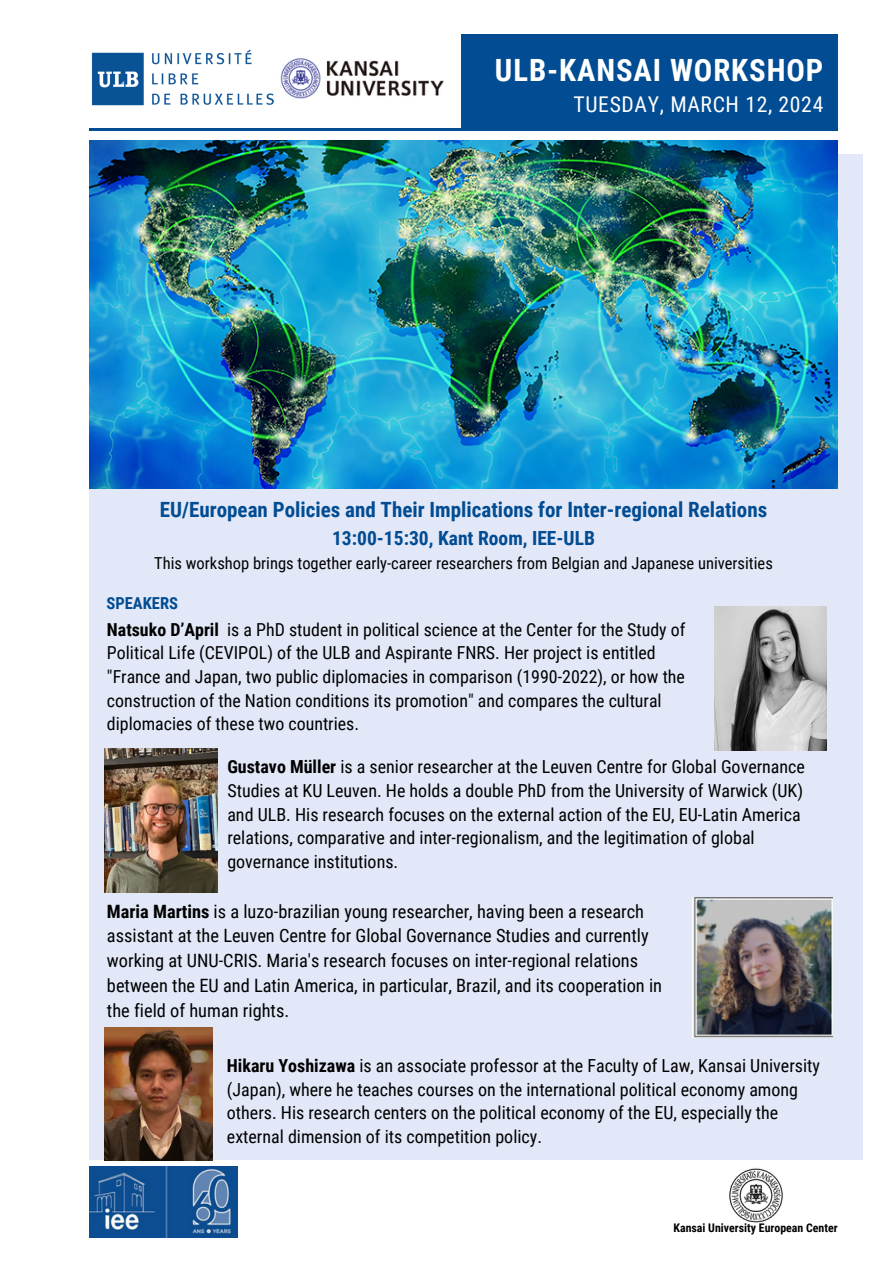
<style>
.page{position:relative;width:893px;height:1264px;background:#fff}
.page>*{position:absolute;margin:0;border:0;box-sizing:border-box;transform-origin:0 0}
.t1{font:700 30.75px "Roboto Condensed";letter-spacing:.03em;color:#fff}
.t2{font:21.75px "Roboto Condensed";letter-spacing:.03em;color:#fff}
.t3{font:700 21px "Roboto Condensed";color:#014c92}
.t4{font:700 19.5px "Roboto Condensed";color:#014c92}
.t5{font:18.3px/24.8px "Roboto Condensed";color:#000}
.t6{font:18px/23.7px "Roboto Condensed";color:#000}
.t7{font:17.85px/23.7px "Roboto Condensed";color:#000}
.t8{font:16.5px "Roboto Condensed";color:#000}
.t9{font:700 16.5px "Roboto Condensed";color:#014c92}
.t10{font:700 11.85px "Roboto Condensed";color:#000}
.s1{font-weight:700}
</style>
<div class="page">
<div style="left:461px;top:34px;width:376px;height:95px;background:#014c92"></div>
<hr style="left:89px;top:128px;width:748px;height:3px;background:#014c92">
<div style="left:89px;top:155px;width:773px;height:1005px;background:#e3e8f8"></div>
<img style="left:89px;top:140px;width:748px;height:348px">
<img style="left:91px;top:49px;width:353px;height:57px">
<img style="left:729px;top:1168px;width:54px;height:55px">
<img style="left:89px;top:1166px;width:149px;height:71px">
<img style="left:714px;top:606px;width:112px;height:144px">
<img style="left:105px;top:748px;width:112px;height:144px">
<img style="left:692px;top:897px;width:140px;height:139px">
<img style="left:104px;top:1027px;width:108px;height:133px">
<h3 class="t1" style="left:495px;top:52px;width:330px">ULB-KANSAI WORKSHOP</h3>
<p class="t2" style="left:573px;top:92px;width:251px">TUESDAY, MARCH 12, 2024</p>
<p class="t3" style="left:160px;top:497px;width:608px">EU/European Policies and Their Implications for Inter-regional Relations</p>
<p class="t4" style="left:332px;top:527px;width:264px">13:00-15:30, Kant Room, IEE-ULB</p>
<h4 class="t8" style="left:154px;top:554px;width:620px">This workshop brings together early-career researchers from Belgian and Japanese universities</h4>
<p class="t9" style="left:106px;top:593px;width:73px">SPEAKERS</p>
<p class="t7" style="left:107px;top:617px;width:580px"><span class="s1">Natsuko D’April</span> is a PhD student in political science at the Center for the Study of Political Life (CEVIPOL) of the ULB and Aspirante FNRS. Her project is entitled "France and Japan, two public diplomacies in comparison (1990-2022), or how the construction of the Nation conditions its promotion" and compares the cultural</p>
<h3 class="t7" style="left:107px;top:712px;width:253px">diplomacies of these two countries.</h3>
<p class="t6" style="left:227px;top:755px;width:579px"><span class="s1">Gustavo Müller</span> is a senior researcher at the Leuven Centre for Global Governance Studies at KU Leuven. He holds a double PhD from the University of Warwick (UK) and ULB. His research focuses on the external action of the EU, EU-Latin America relations, comparative and inter-regionalism, and the legitimation of global governance institutions.</p>
<p class="t5" style="left:107px;top:899px;width:556px"><span class="s1">Maria Martins</span> is a luzo-brazilian young researcher, having been a research assistant at the Leuven Centre for Global Governance Studies and currently working at UNU-CRIS. Maria's research focuses on inter-regional relations between the EU and Latin America, in particular, Brazil, and its cooperation in the field of human rights.</p>
<h3 class="t6" style="left:227px;top:1053px;width:594px"><span class="s1">Hikaru Yoshizawa</span> is an associate professor at the Faculty of Law, Kansai University (Japan), where he teaches courses on the international political economy among others. His research centers on the political economy of the EU, especially the external dimension of its competition policy.</h3>
<p class="t10" style="left:673px;top:1221px;width:166px">Kansai University European Center</p>
</div>
